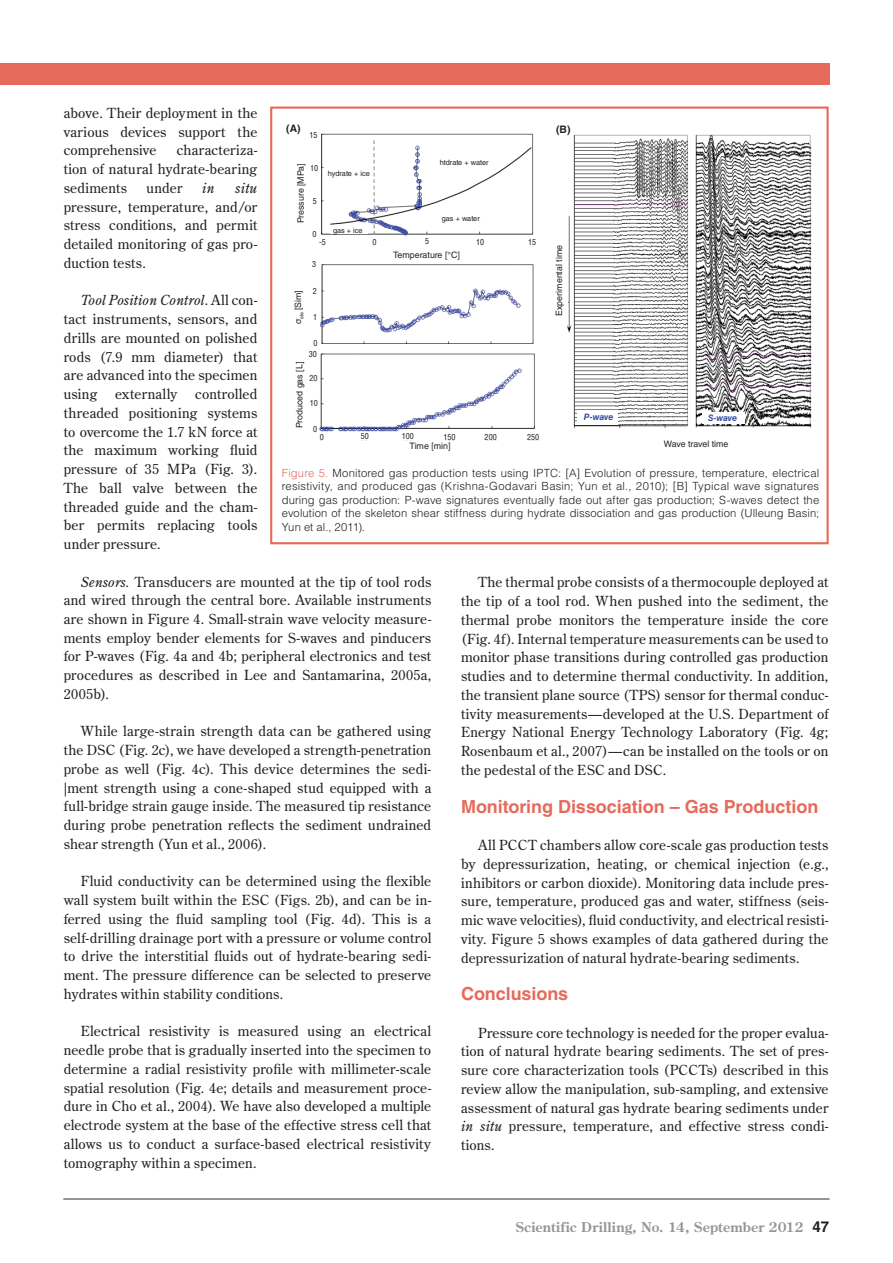
<style>
.page{position:relative;width:893px;height:1263px;background:#fff}
.page>*{position:absolute;margin:0;border:0;box-sizing:border-box;transform-origin:0 0}
.t1{font:700 18px "Helvetica LT Std";letter-spacing:-.005em;color:#e66a5b}
.t2{font:13.8px/18.8px "Century Old Style Std";letter-spacing:.015em;color:#231f20;text-align:justify}
.t3{font:italic 13.8px "Century Old Style Std";letter-spacing:.01em;color:#231f20}
.t4{font:700 13.5px "Century Old Style Std";letter-spacing:.01em;color:#939598}
.t5{font:300 11.25px/13.5px "Helvetica LT Std";letter-spacing:.01em;color:#231f20;text-align:justify}
.t6{font:700 10.35px "Helvetica LT Std";color:#231f20}
.t7{font:8.85px "Helvetica LT Std";color:#231f20}
.t8{font:italic 700 8.85px "Helvetica LT Std";letter-spacing:-.02em;color:#354ba0}
.t9{font:8.85px "Arial";color:#231f20}
.t10{font:condensed 8.1px/10.5px "Helvetica LT Std";color:#231f20;text-align:center}
.t11{font:7.35px "Helvetica LT Std";color:#231f20}
.s1{font-style:italic}
.s2{color:#e66a5b}
.s3{font-family:"Helvetica LT Std";font-size:15px;color:#231f20}
</style>
<div class="page">
<div style="left:0;top:64px;width:829px;height:21px;background:#e66a5b"></div>
<hr style="left:64px;top:1198px;width:765px;height:2px;background:#939598">
<div style="left:270px;top:107px;width:559px;height:437px;border:2px solid #e66a5b"></div>
<img style="left:319px;top:133px;width:493px;height:308px">
<div style="left:540px;top:276px;width:20px;height:15px;background:#fff"></div>
<div style="left:555px;top:119px;width:20px;height:15px;background:#fff"></div>
<div style="left:328px;top:169px;width:42px;height:10px;background:#fff"></div>
<div style="left:437px;top:156px;width:53px;height:11px;background:#fff"></div>
<div style="left:441px;top:216px;width:42px;height:10px;background:#fff"></div>
<div style="left:330px;top:226px;width:38px;height:8px;background:#fff"></div>
<div style="left:392px;top:247px;width:79px;height:11px;background:#fff"></div>
<div style="left:660px;top:437px;width:78px;height:14px;background:#fff"></div>
<div style="left:577px;top:411px;width:41px;height:12px;background:#fff"></div>
<div style="left:702px;top:412px;width:42px;height:12px;background:#fff"></div>
<div style="left:554px;top:238px;width:14px;height:79px;background:#fff"></div>
<div style="left:317px;top:237px;width:222px;height:10px;background:#fff"></div>
<div style="left:318px;top:433px;width:230px;height:7px;background:#fff"></div>
<p class="t2" style="left:64px;top:104px;width:195px">above. Their deployment in the various devices support the comprehensive</p>
<p class="t6" style="left:286px;top:125px;width:16px">(A)</p>
<p class="t6" style="left:556px;top:126px;width:16px">(B)</p>
<p class="t10" style="left:309px;top:130px;width:10px">15</p>
<p class="t10" style="left:310px;top:163px;width:10px">10</p>
<p class="t10" style="left:313px;top:196px;width:6px">5</p>
<p class="t10" style="left:312px;top:229px;width:6px">0</p>
<p class="t2" style="left:64px;top:142px;width:195px;text-indent:113px">characteriza&shy;tion of natural hydrate-bearing sediments</p>
<p class="t11" style="left:440px;top:160px;width:50px">htdrate + water</p>
<p class="t7" style="left:297px;top:223px;width:61px;rotate:-90deg">Pressure [MPa]</p>
<p class="t11" style="left:328px;top:171px;width:43px">hydrate + ice</p>
<p class="t2" style="left:147px;top:179px;width:37px">under</p>
<p class="t3" style="left:202px;top:182px;width:14px">in</p>
<p class="t3" style="left:236px;top:182px;width:23px">situ</p>
<p class="t2" style="left:64px;top:198px;width:195px">pressure, temperature, and/or stress conditions, and permit detailed monitoring of gas pro&shy;duction tests.</p>
<p class="t2" style="left:64px;top:292px;width:195px;text-indent:17px"><span class="s1">Tool Position Control</span>. All con&shy;tact instruments, sensors, and drills are mounted on polished rods (7.9 mm diameter) that are advanced into the specimen using</p>
<p class="t11" style="left:442px;top:216px;width:39px">gas + water</p>
<p class="t11" style="left:333px;top:227px;width:31px">gas + ice</p>
<p class="t10" style="left:319px;top:237px;width:8px">-5</p>
<p class="t10" style="left:373px;top:237px;width:6px">0</p>
<p class="t10" style="left:425px;top:236px;width:6px">5</p>
<p class="t10" style="left:476px;top:237px;width:10px">10</p>
<p class="t10" style="left:528px;top:237px;width:10px">15</p>
<p class="t7" style="left:556px;top:316px;width:72px;rotate:-90deg">Experimental time</p>
<p class="t7" style="left:393px;top:252px;width:68px">Temperature [°C]</p>
<p class="t10" style="left:312px;top:259px;width:6px">3</p>
<p class="t10" style="left:313px;top:286px;width:6px">2</p>
<p class="t10" style="left:313px;top:312px;width:6px">1</p>
<p class="t10" style="left:309px;top:338px;width:10px">0<br>30</p>
<p class="t10" style="left:309px;top:373px;width:10px">20</p>
<p class="t10" style="left:310px;top:398px;width:10px">10</p>
<p class="t10" style="left:313px;top:424px;width:6px">0</p>
<p class="t9" style="left:293px;top:324px;width:35px;rotate:-90deg">σ<sub>ele</sub> [Sim]</p>
<p class="t7" style="left:296px;top:428px;width:68px;rotate:-90deg">Produced gas [L]</p>
<p class="t2" style="left:64px;top:386px;width:195px;text-indent:131px">controlled threaded positioning systems to overcome the 1.7 kN force at the maximum working fluid pressure of 35 MPa (Fig. 3).<br>The ball valve between the threaded guide and the cham&shy;ber permits replacing tools under pressure.</p>
<p class="t2" style="left:64px;top:573px;width:369px;text-indent:17px"><span class="s1">Sensors.</span> Transducers are mounted at the tip of tool rods and wired through the central bore. Available instruments are shown in Figure 4. Small-strain wave velocity measure&shy;ments employ bender elements for S-waves and pinducers for P-waves (Fig. 4a and 4b; peripheral electronics and test procedures as described in Lee and Santamarina, 2005a, 2005b).</p>
<p class="t2" style="left:64px;top:723px;width:369px;text-indent:17px">While large-strain strength data can be gathered using the DSC (Fig. 2c), we have developed a strength-penetration probe as well (Fig. 4c). This device determines the sedi-|ment strength using a cone-shaped stud equipped with a full-bridge strain gauge inside. The measured tip resistance during probe penetration reflects the sediment undrained shear strength (Yun et al., 2006).</p>
<p class="t2" style="left:64px;top:873px;width:369px;text-indent:17px">Fluid conductivity can be determined using the flexible wall system built within the ESC (Figs. 2b), and can be in&shy;ferred using the fluid sampling tool (Fig. 4d). This is a self-drilling drainage port with a pressure or volume control to drive the interstitial fluids out of hydrate-bearing sedi&shy;ment. The pressure difference can be selected to preserve hydrates within stability conditions.</p>
<p class="t2" style="left:64px;top:1023px;width:369px;text-indent:17px">Electrical resistivity is measured using an electrical needle probe that is gradually inserted into the specimen to determine a radial resistivity profile with millimeter-scale spatial resolution (Fig. 4e; details and measurement proce&shy;dure in Cho et al., 2004). We have also developed a multiple electrode system at the base of the effective stress cell that allows us to conduct a surface-based electrical resistivity tomography within a specimen.</p>
<p class="t2" style="left:115px;top:386px;width:64px">externally</p>
<p class="t8" style="left:584px;top:412px;width:31px">P-wave</p>
<p class="t8" style="left:708px;top:412px;width:31px">S-wave</p>
<p class="t10" style="left:320px;top:431px;width:6px">0</p>
<p class="t10" style="left:361px;top:431px;width:10px">50</p>
<p class="t10" style="left:402px;top:431px;width:14px">100</p>
<p class="t10" style="left:443px;top:432px;width:14px">150</p>
<p class="t10" style="left:485px;top:432px;width:14px">200</p>
<p class="t10" style="left:527px;top:432px;width:14px">250</p>
<p class="t7" style="left:409px;top:443px;width:43px">Time [min]</p>
<p class="t7" style="left:664px;top:441px;width:66px">Wave travel time</p>
<p class="t5" style="left:282px;top:467px;width:539px"><span class="s2">Figure 5.</span> Monitored gas production tests using IPTC: [A] Evolution of pressure, temperature, electrical resistivity, and produced gas (Krishna-Godavari Basin; Yun et al., 2010); [B] Typical wave signatures during gas production: P-wave signatures eventually fade out after gas production; S-waves detect the evolution of the skeleton shear stiffness during hydrate dissociation and gas production (Ulleung Basin; Yun et al., 2011).</p>
<p class="t2" style="left:461px;top:574px;width:369px;text-indent:17px">The thermal probe consists of a thermocouple deployed at the tip of a tool rod. When pushed into the sediment, the thermal probe monitors the temperature inside the core (Fig. 4f). Internal temperature measurements can be used to monitor phase transitions during controlled gas production studies and to determine thermal conductivity. In addition, the transient plane source (TPS) sensor for thermal conduc&shy;tivity measurements—developed at the U.S. Department of Energy National Energy Technology Laboratory (Fig. 4g; Rosenbaum et al., 2007)—can be installed on the tools or on the pedestal of the ESC and DSC.</p>
<h1 class="t1" style="left:461px;top:800px;width:359px">Monitoring Dissociation – Gas Production</h1>
<p class="t2" style="left:461px;top:837px;width:369px;text-indent:17px">All PCCT chambers allow core-scale gas production tests by depressurization, heating, or chemical injection (e.g., inhibitors or carbon dioxide). Monitoring data include pres&shy;sure, temperature, produced gas and water, stiffness (seis&shy;mic wave velocities), fluid conductivity, and electrical resisti&shy;vity. Figure 5 shows examples of data gathered during the depressurization of natural hydrate-bearing sediments.</p>
<h1 class="t1" style="left:461px;top:987px;width:109px">Conclusions</h1>
<p class="t2" style="left:461px;top:1024px;width:369px;text-indent:17px">Pressure core technology is needed for the proper evalua&shy;tion of natural hydrate bearing sediments. The set of pres&shy;sure core characterization tools (PCCTs) described in this review allow the manipulation, sub-sampling, and extensive assessment of natural gas hydrate bearing sediments under <span class="s1">in situ</span> pressure, temperature, and effective stress condi&shy;tions.</p>
<p class="t4" style="left:516px;top:1221px;width:315px">Scientific Drilling, No. 14, September 2012 <span class="s3">47</span></p>
</div>
